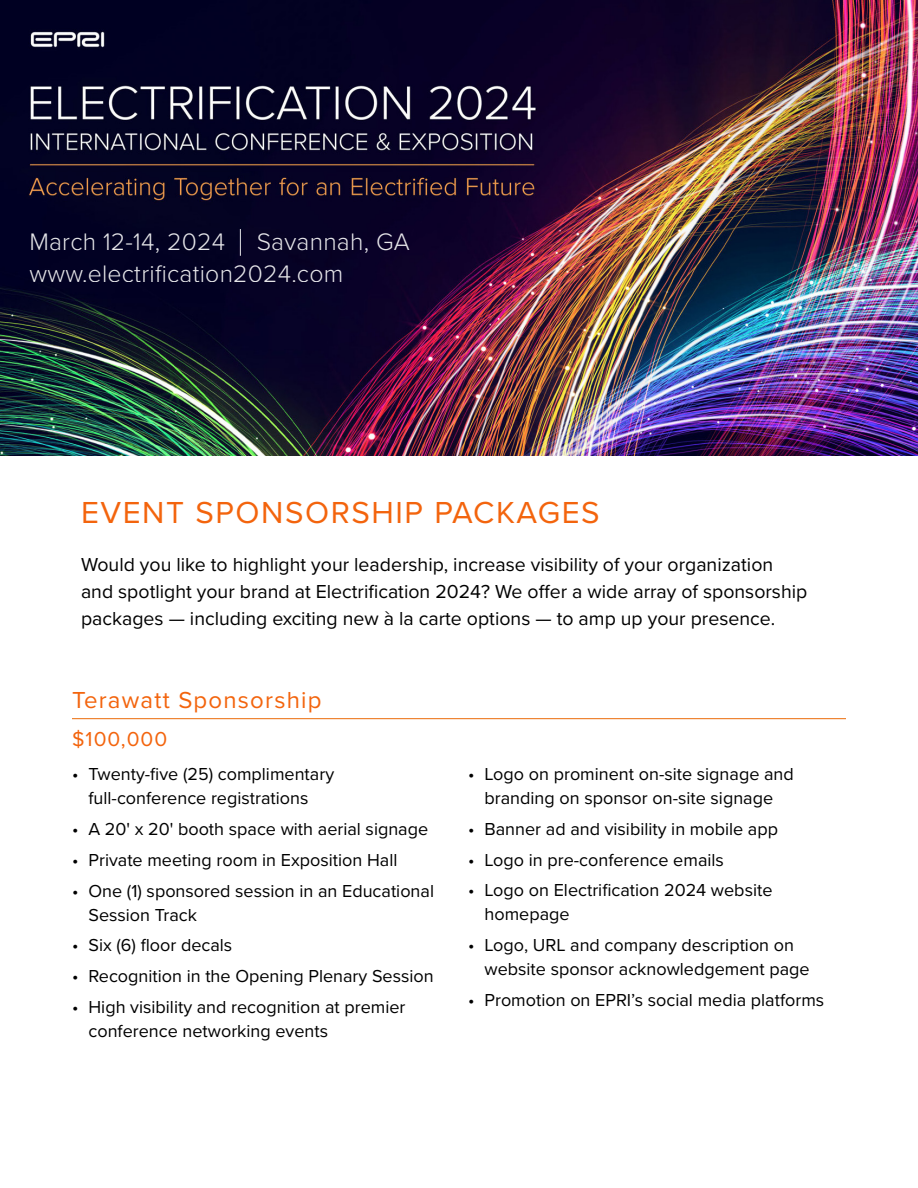
<style>
.page{position:relative;width:918px;height:1188px;background:#fff}
.page>*{position:absolute;margin:0;border:0;box-sizing:border-box;transform-origin:0 0}
.t1{font:31.5px "Proxima Nova";letter-spacing:.05em;color:#f3640d}
.t2{font:300 24.75px/31.5px "Proxima Nova";letter-spacing:.01em;color:#fff}
.t3{font:24px "Proxima Nova";letter-spacing:.05em;color:#f3640d}
.t4{font:21px "Proxima Nova";letter-spacing:.05em;color:#f3640d}
.t5{font:19.5px/27px "Proxima Nova";color:#000}
.t6{font:18px/24px "Proxima Nova";color:#000}
</style>
<div class="page">
<hr style="left:72px;top:718px;width:774px;height:1px;background:#ed7b23">
<img style="left:0;top:0;width:918px;height:455px">
<svg style="left:240px;top:229px;width:1px;height:27px"></svg>
<h2 class="t2" style="left:29px;top:225px;width:382px;text-indent:227px">Savannah, GA www.electrification2024.com</h2>
<h2 class="t2" style="left:29px;top:225px;width:197px">March 12-14, 2024</h2>
<h1 class="t1" style="left:81px;top:489px;width:520px">EVENT SPONSORSHIP PACKAGES</h1>
<p class="t5" style="left:81px;top:550px;width:728px">Would you like to highlight your leadership, increase visibility of your organization and spotlight your brand at Electrification 2024? We offer a wide array of sponsorship packages — including exciting new à la carte options — to amp up your presence.</p>
<h3 class="t3" style="left:72px;top:682px;width:251px">Terawatt Sponsorship</h3>
<p class="t4" style="left:72px;top:723px;width:97px">$100,000</p>
<p class="t6" style="left:72px;top:762px;width:264px;text-align:center">• Twenty-five (25) complimentary full-conference registrations</p>
<p class="t6" style="left:72px;top:816px;width:358px">• A 20' x 20' booth space with aerial signage</p>
<p class="t6" style="left:72px;top:847px;width:327px">• Private meeting room in Exposition Hall</p>
<p class="t6" style="left:89px;top:878px;width:347px;text-indent:-17px">• One (1) sponsored session in an Educational<br>Session Track</p>
<p class="t6" style="left:72px;top:932px;width:162px">• Six (6) floor decals</p>
<p class="t6" style="left:72px;top:963px;width:363px">• Recognition in the Opening Plenary Session</p>
<p class="t6" style="left:89px;top:994px;width:318px;text-indent:-17px">• High visibility and recognition at premier conference networking events</p>
<p class="t6" style="left:468px;top:761px;width:327px;text-align:center">• Logo on prominent on-site signage and branding on sponsor on-site signage</p>
<p class="t6" style="left:468px;top:816px;width:312px">• Banner ad and visibility in mobile app</p>
<p class="t6" style="left:468px;top:847px;width:257px">• Logo in pre-conference emails</p>
<p class="t6" style="left:485px;top:878px;width:290px;text-indent:-17px">• Logo on Electrification 2024 website homepage</p>
<p class="t6" style="left:485px;top:932px;width:327px;text-indent:-17px">• Logo, URL and company description on website sponsor acknowledgement page</p>
<p class="t6" style="left:468px;top:987px;width:358px">• Promotion on EPRI’s social media platforms</p>
</div>
